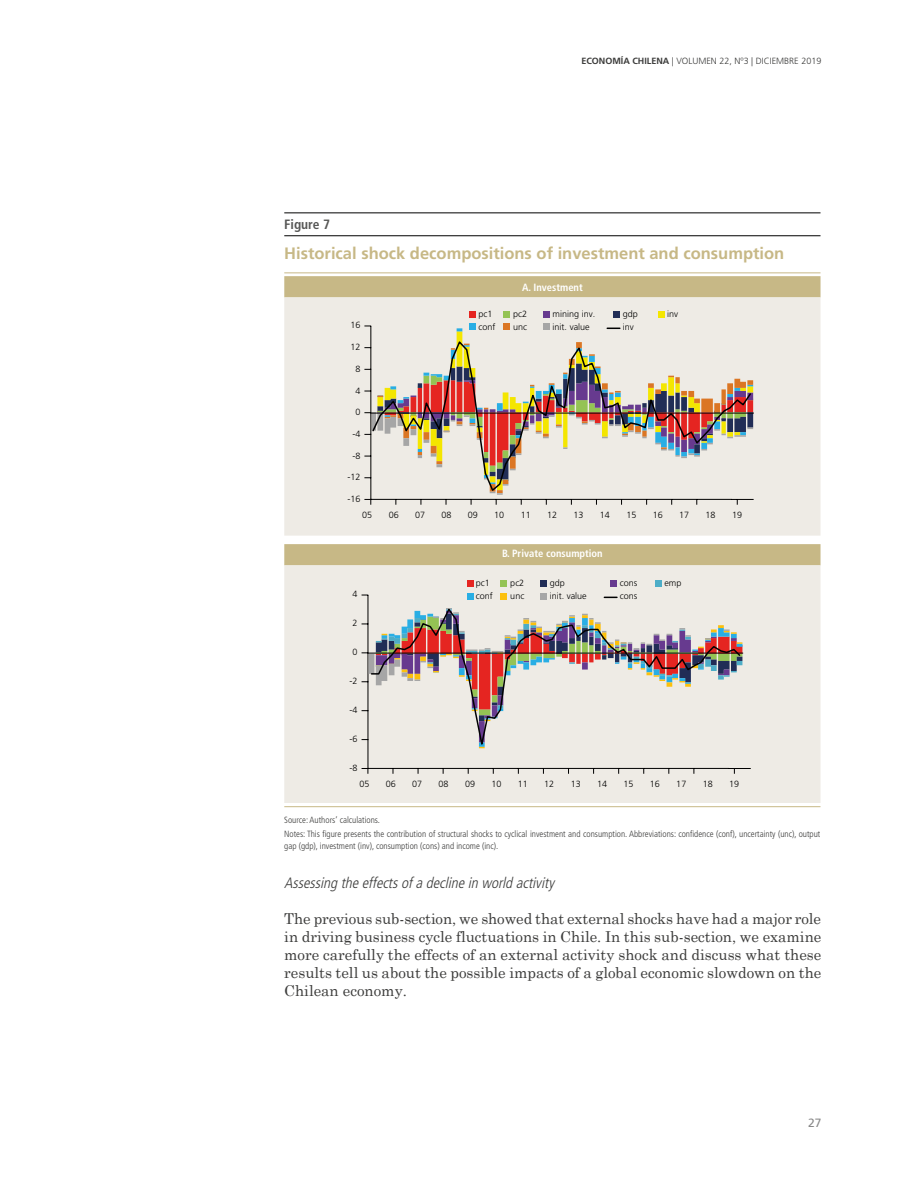
<style>
.page{position:relative;width:915px;height:1191px;background:#fff}
.page>*{position:absolute;margin:0;border:0;box-sizing:border-box;transform-origin:0 0}
.t1{font:700 16.5px "Frutiger LT Std";color:#c7b886}
.t2{font:15px/18px "Century Schoolbook";color:#3c3c3b;text-align:justify}
.t3{font:italic 300 condensed 15px "Frutiger LT Std";color:#3c3c3b}
.t4{font:700 condensed 13.5px "Frutiger LT Std";color:#575756}
.t5{font:12px "Frutiger LT Std";color:#878787}
.t6{font:700 condensed 10.5px "Frutiger LT Std";color:#fff}
.t7{font:300 condensed 9px/14.1px "Frutiger LT Std";color:#3c3c3b}
.t8{font:300 9px "Frutiger LT Std";color:#000}
.t9{font:300 9px "Frutiger LT Std";color:#3c3c3b}
.s1{font-weight:700}
</style>
<div class="page">
<div style="left:284px;top:276px;width:536px;height:21px;background:#c7b886"></div>
<svg style="left:284px;top:297px;width:536px;height:506px;background:#ebe7dd"></svg>
<hr style="left:284px;top:213px;width:536px;height:1px;background:#000">
<hr style="left:284px;top:235px;width:536px;height:1px;background:#000">
<hr style="left:284px;top:272px;width:536px;height:1px;background:#c7b886">
<svg style="left:363px;top:325px;width:391px;height:180px;background:#d4c5b8"></svg>
<svg style="left:607px;top:327px;width:12px;height:2px"></svg>
<div style="left:469px;top:311px;width:7px;height:7px;background:#e52521"></div>
<div style="left:469px;top:323px;width:7px;height:7px;background:#29aee4"></div>
<div style="left:503px;top:311px;width:7px;height:7px;background:#94c354"></div>
<div style="left:503px;top:323px;width:7px;height:7px;background:#db7624"></div>
<div style="left:543px;top:311px;width:6px;height:7px;background:#673a8f"></div>
<div style="left:613px;top:311px;width:7px;height:7px;background:#212d56"></div>
<div style="left:657px;top:311px;width:7px;height:7px;background:#f4e600"></div>
<div style="left:543px;top:323px;width:6px;height:7px;background:#a6a6a6"></div>
<svg style="left:360px;top:594px;width:390px;height:180px;background:#e3e0db"></svg>
<svg style="left:604px;top:596px;width:12px;height:2px"></svg>
<div style="left:466px;top:580px;width:7px;height:7px;background:#e52521"></div>
<div style="left:466px;top:592px;width:7px;height:7px;background:#29aee4"></div>
<div style="left:500px;top:580px;width:7px;height:7px;background:#94c354"></div>
<div style="left:500px;top:592px;width:7px;height:7px;background:#fcc00d"></div>
<div style="left:540px;top:580px;width:7px;height:7px;background:#212d56"></div>
<div style="left:610px;top:580px;width:7px;height:7px;background:#673a8f"></div>
<div style="left:654px;top:580px;width:7px;height:7px;background:#4dadc7"></div>
<div style="left:540px;top:592px;width:7px;height:7px;background:#a6a6a6"></div>
<hr style="left:368px;top:652px;width:374px;height:1px;background:#000">
<svg style="left:370px;top:606px;width:371px;height:145px;background:#d2c5c1"></svg>
<svg style="left:284px;top:807px;width:536px;height:1px"></svg>
<hr style="left:284px;top:806px;width:536px;height:1px;background:#c7b886">
<p class="t9" style="left:581px;top:56px;width:241px"><span class="s1">ECONOMÍA CHILENA</span> | VOLUMEN 22, Nº3 | DICIEMBRE 2019</p>
<p class="t4" style="left:284px;top:217px;width:47px">Figure 7</p>
<p class="t1" style="left:284px;top:244px;width:501px">Historical shock decompositions of investment and consumption</p>
<p class="t6" style="left:522px;top:281px;width:62px">A. Investment</p>
<p class="t8" style="left:478px;top:309px;width:16px">pc1</p>
<p class="t8" style="left:513px;top:309px;width:16px">pc2</p>
<p class="t8" style="left:552px;top:309px;width:44px">mining inv.</p>
<p class="t8" style="left:622px;top:309px;width:17px">gdp</p>
<p class="t8" style="left:667px;top:309px;width:12px">inv</p>
<p class="t8" style="left:478px;top:321px;width:19px">conf</p>
<p class="t8" style="left:513px;top:321px;width:16px">unc</p>
<p class="t8" style="left:552px;top:321px;width:38px">init. value</p>
<p class="t8" style="left:622px;top:321px;width:12px">inv</p>
<p class="t8" style="left:350px;top:320px;width:12px">16</p>
<p class="t8" style="left:350px;top:342px;width:12px">12</p>
<p class="t8" style="left:355px;top:363px;width:7px">8</p>
<p class="t8" style="left:355px;top:385px;width:7px">4</p>
<p class="t8" style="left:355px;top:407px;width:7px">0</p>
<p class="t8" style="left:352px;top:429px;width:10px">-4</p>
<p class="t8" style="left:352px;top:450px;width:10px">-8</p>
<p class="t8" style="left:347px;top:472px;width:15px">-12</p>
<p class="t8" style="left:347px;top:494px;width:15px">-16</p>
<p class="t8" style="left:362px;top:510px;width:12px">05</p>
<p class="t8" style="left:388px;top:510px;width:12px">06</p>
<p class="t8" style="left:415px;top:510px;width:12px">07</p>
<p class="t8" style="left:441px;top:510px;width:12px">08</p>
<p class="t8" style="left:467px;top:510px;width:12px">09</p>
<p class="t8" style="left:494px;top:510px;width:12px">10</p>
<p class="t8" style="left:520px;top:510px;width:12px">11</p>
<p class="t8" style="left:547px;top:510px;width:12px">12</p>
<p class="t8" style="left:573px;top:510px;width:12px">13</p>
<p class="t8" style="left:599px;top:510px;width:12px">14</p>
<p class="t8" style="left:626px;top:510px;width:12px">15</p>
<p class="t8" style="left:652px;top:510px;width:12px">16</p>
<p class="t8" style="left:679px;top:510px;width:12px">17</p>
<p class="t8" style="left:705px;top:510px;width:12px">18</p>
<p class="t8" style="left:731px;top:510px;width:12px">19</p>
<p class="t6" style="left:502px;top:547px;width:102px">B. Private consumption</p>
<p class="t8" style="left:475px;top:578px;width:16px">pc1</p>
<p class="t8" style="left:510px;top:578px;width:16px">pc2</p>
<p class="t8" style="left:549px;top:578px;width:17px">gdp</p>
<p class="t8" style="left:619px;top:578px;width:19px">cons</p>
<p class="t8" style="left:664px;top:578px;width:19px">emp</p>
<p class="t8" style="left:475px;top:590px;width:19px">conf</p>
<p class="t8" style="left:510px;top:590px;width:16px">unc</p>
<p class="t8" style="left:549px;top:590px;width:38px">init. value</p>
<p class="t8" style="left:619px;top:590px;width:19px">cons</p>
<p class="t8" style="left:352px;top:589px;width:7px">4</p>
<p class="t8" style="left:352px;top:618px;width:7px">2</p>
<p class="t8" style="left:352px;top:647px;width:7px">0</p>
<p class="t8" style="left:349px;top:676px;width:10px">-2</p>
<p class="t8" style="left:349px;top:704px;width:10px">-4</p>
<p class="t8" style="left:349px;top:733px;width:10px">-6</p>
<p class="t8" style="left:349px;top:762px;width:10px">-8</p>
<p class="t8" style="left:359px;top:779px;width:12px">05</p>
<p class="t8" style="left:385px;top:779px;width:12px">06</p>
<p class="t8" style="left:412px;top:779px;width:12px">07</p>
<p class="t8" style="left:438px;top:779px;width:12px">08</p>
<p class="t8" style="left:465px;top:779px;width:12px">09</p>
<p class="t8" style="left:491px;top:779px;width:12px">10</p>
<p class="t8" style="left:517px;top:779px;width:12px">11</p>
<p class="t8" style="left:544px;top:779px;width:12px">12</p>
<p class="t8" style="left:570px;top:779px;width:12px">13</p>
<p class="t8" style="left:597px;top:779px;width:12px">14</p>
<p class="t8" style="left:623px;top:779px;width:12px">15</p>
<p class="t8" style="left:649px;top:779px;width:12px">16</p>
<p class="t8" style="left:676px;top:779px;width:12px">17</p>
<p class="t8" style="left:702px;top:779px;width:12px">18</p>
<p class="t8" style="left:728px;top:779px;width:12px">19</p>
<p class="t7" style="left:284px;top:813px;width:537px">Source: Authors’ calculations.<br>Notes: This figure presents the contribution of structural shocks to cyclical investment and consumption. Abbreviations: confidence (conf), uncertainty (unc), output</p>
<p class="t7" style="left:284px;top:839px;width:215px">gap (gdp), investment (inv), consumption (cons) and income (inc).</p>
<p class="t3" style="left:284px;top:874px;width:275px">Assessing theeffectsofadeclinein world activity</p>
<p class="t2" style="left:284px;top:909px;width:538px">The previous sub-section, we showed that external shocks have had a major role in driving business cycle fluctuations in Chile. In this sub-section, we examine more carefully the effects of an external activity shock and discuss what these results tell us about the possible impacts of a global economic slowdown on the Chilean economy.</p>
<p class="t5" style="left:807px;top:1116px;width:15px">27</p>
</div>
